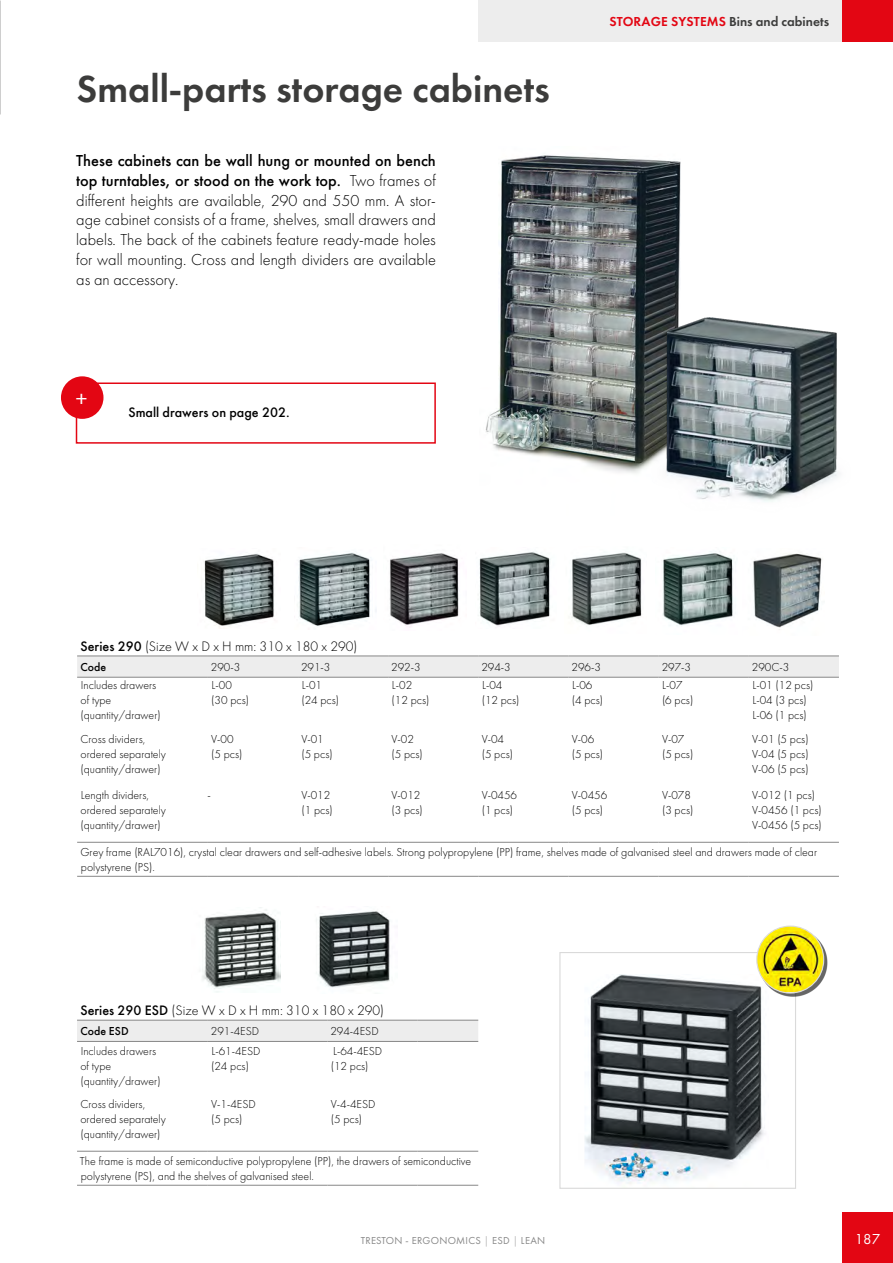
<style>
.page{position:relative;width:893px;height:1263px;background:#fff}
.page>*{position:absolute;margin:0;border:0;box-sizing:border-box;transform-origin:0 0}
.t1{font:39px "Futura Demi";color:#3c3c3b}
.t2{font:italic 700 21px "Minion Pro";color:#fff}
.t3{font:300 16.5px/19.8px "Futura";color:#000;text-align:justify}
.t4{font:15px "Futura";color:#fff}
.t5{font:300 14.25px "Futura";color:#000}
.t6{font:500 14.25px "Futura";color:#000}
.t7{font:13.5px "Futura Demi";color:#3c3c3b}
.t8{font:300 12px/15px "Futura";color:#000}
.t9{font:500 12px "Futura";color:#000}
.t10{font:10.5px "Futura";letter-spacing:.025em;color:#878787}
.s1{font-weight:500}
.s2{color:#e30613}
.s3{font-weight:300}
</style>
<div class="page">
<img style="left:485px;top:155px;width:196px;height:318px">
<img style="left:650px;top:317px;width:189px;height:185px">
<img style="left:204px;top:553px;width:71px;height:76px">
<img style="left:298px;top:552px;width:78px;height:74px">
<img style="left:389px;top:553px;width:70px;height:75px">
<img style="left:479px;top:552px;width:72px;height:75px">
<img style="left:570px;top:552px;width:72px;height:73px">
<img style="left:662px;top:551px;width:71px;height:75px">
<img style="left:753px;top:553px;width:69px;height:77px">
<img style="left:202px;top:907px;width:78px;height:85px">
<img style="left:316px;top:911px;width:74px;height:77px">
<img style="left:584px;top:974px;width:181px;height:210px">
<div style="left:559px;top:952px;width:237px;height:237px;border:1px solid #dadada"></div>
<div style="left:759px;top:928px;width:68px;height:69px;background:#000;opacity:.6"></div>
<img style="left:757px;top:927px;width:67px;height:65px">
<div style="left:756px;top:925px;width:68px;height:68px;border:1px solid #dadada;border-radius:50%"></div>
<div style="left:842px;top:1212px;width:51px;height:51px;background:#e30613"></div>
<div style="left:478px;top:0;width:415px;height:42px;background:#ededed"></div>
<div style="left:842px;top:0;width:51px;height:42px;background:#e30613"></div>
<svg style="left:77px;top:656px;width:762px;height:21px;background:#e9e9e9"></svg>
<hr style="left:77px;top:655px;width:131px;height:1px;background:#878787">
<hr style="left:208px;top:655px;width:90px;height:1px;background:#878787">
<hr style="left:298px;top:655px;width:90px;height:1px;background:#878787">
<hr style="left:388px;top:655px;width:90px;height:1px;background:#878787">
<hr style="left:478px;top:655px;width:90px;height:1px;background:#878787">
<hr style="left:568px;top:655px;width:91px;height:1px;background:#878787">
<hr style="left:659px;top:655px;width:90px;height:1px;background:#878787">
<hr style="left:749px;top:655px;width:90px;height:1px;background:#878787">
<hr style="left:77px;top:677px;width:131px;height:1px;background:#878787">
<hr style="left:208px;top:677px;width:90px;height:1px;background:#878787">
<hr style="left:298px;top:677px;width:90px;height:1px;background:#878787">
<hr style="left:388px;top:677px;width:90px;height:1px;background:#878787">
<hr style="left:478px;top:677px;width:90px;height:1px;background:#878787">
<hr style="left:568px;top:677px;width:91px;height:1px;background:#878787">
<hr style="left:659px;top:677px;width:90px;height:1px;background:#878787">
<hr style="left:749px;top:677px;width:90px;height:1px;background:#878787">
<hr style="left:77px;top:842px;width:131px;height:1px;background:#878787">
<hr style="left:208px;top:842px;width:90px;height:1px;background:#878787">
<hr style="left:298px;top:842px;width:90px;height:1px;background:#878787">
<hr style="left:388px;top:842px;width:90px;height:1px;background:#878787">
<hr style="left:478px;top:842px;width:90px;height:1px;background:#878787">
<hr style="left:568px;top:842px;width:91px;height:1px;background:#878787">
<hr style="left:659px;top:842px;width:90px;height:1px;background:#878787">
<hr style="left:749px;top:842px;width:90px;height:1px;background:#878787">
<hr style="left:77px;top:876px;width:131px;height:1px;background:#878787">
<hr style="left:208px;top:876px;width:90px;height:1px;background:#878787">
<hr style="left:298px;top:876px;width:90px;height:1px;background:#878787">
<hr style="left:388px;top:876px;width:90px;height:1px;background:#878787">
<hr style="left:478px;top:876px;width:90px;height:1px;background:#878787">
<hr style="left:568px;top:876px;width:91px;height:1px;background:#878787">
<hr style="left:659px;top:876px;width:90px;height:1px;background:#878787">
<hr style="left:749px;top:876px;width:90px;height:1px;background:#878787">
<div style="left:77px;top:1021px;width:401px;height:20px;background:#ededed"></div>
<hr style="left:77px;top:1020px;width:131px;height:1px;background:#878787">
<hr style="left:208px;top:1020px;width:119px;height:1px;background:#878787">
<hr style="left:327px;top:1020px;width:91px;height:1px;background:#878787">
<hr style="left:418px;top:1020px;width:60px;height:1px;background:#878787">
<hr style="left:77px;top:1041px;width:131px;height:1px;background:#878787">
<hr style="left:208px;top:1041px;width:119px;height:1px;background:#878787">
<hr style="left:327px;top:1041px;width:91px;height:1px;background:#878787">
<hr style="left:418px;top:1041px;width:60px;height:1px;background:#878787">
<hr style="left:77px;top:1151px;width:131px;height:1px;background:#878787">
<hr style="left:208px;top:1151px;width:119px;height:1px;background:#878787">
<hr style="left:327px;top:1151px;width:91px;height:1px;background:#878787">
<hr style="left:418px;top:1151px;width:60px;height:1px;background:#878787">
<hr style="left:77px;top:1185px;width:131px;height:1px;background:#878787">
<hr style="left:208px;top:1185px;width:119px;height:1px;background:#878787">
<hr style="left:327px;top:1185px;width:91px;height:1px;background:#878787">
<hr style="left:418px;top:1185px;width:60px;height:1px;background:#878787">
<div style="left:76px;top:382px;width:360px;height:62px;background:#fff;border:2px solid #e30613"></div>
<div style="left:61px;top:376px;width:42px;height:43px;background:#e30613;border-radius:50%"></div>
<h1 class="t1" style="left:77px;top:64px;width:475px">Small-parts storage cabinets</h1>
<p class="t3" style="left:76px;top:151px;width:361px"><span class="s1">These cabinets can be wall hung or mounted on bench top turntables, or stood on the work top.</span> Two frames of different heights are available, 290 and 550 mm. A stor&shy;age cabinet consists of a frame, shelves, small drawers and labels. The back of the cabinets feature ready-made holes for wall mounting. Cross and length dividers are available as an accessory.</p>
<h2 class="t2" style="left:75px;top:382px;width:14px">+</h2>
<p class="t6" style="left:128px;top:403px;width:163px">Small drawers on page 202.</p>
<p class="t7" style="left:610px;top:13px;width:221px"><span class="s2">STORAGE SYSTEMS</span> Bins and cabinets</p>
<p class="t5" style="left:81px;top:638px;width:279px"><span class="s1">Series 290</span> (Size W x D x H mm: 310 x 180 x 290)</p>
<p class="t9" style="left:81px;top:660px;width:27px">Code</p>
<p class="t8" style="left:211px;top:659px;width:31px">290-3</p>
<p class="t8" style="left:301px;top:659px;width:31px">291-3</p>
<p class="t8" style="left:391px;top:659px;width:31px">292-3</p>
<p class="t8" style="left:481px;top:659px;width:31px">294-3</p>
<p class="t8" style="left:571px;top:659px;width:31px">296-3</p>
<p class="t8" style="left:662px;top:659px;width:31px">297-3</p>
<p class="t8" style="left:752px;top:659px;width:39px">290C-3</p>
<p class="t8" style="left:81px;top:677px;width:82px">Includes drawers of type (quantity/drawer)</p>
<p class="t8" style="left:211px;top:677px;width:39px">L-00 (30 pcs)</p>
<p class="t8" style="left:301px;top:677px;width:39px">L-01 (24 pcs)</p>
<p class="t8" style="left:392px;top:677px;width:39px">L-02 (12 pcs)</p>
<p class="t8" style="left:482px;top:677px;width:39px">L-04 (12 pcs)</p>
<p class="t8" style="left:572px;top:677px;width:33px">L-06 (4 pcs)</p>
<p class="t8" style="left:662px;top:677px;width:33px">L-07 (6 pcs)</p>
<p class="t8" style="left:752px;top:677px;width:62px">L-01 (12 pcs)<br>L-04 (3 pcs)<br>L-06 (1 pcs)</p>
<p class="t8" style="left:80px;top:732px;width:87px">Cross dividers, ordered separately (quantity/drawer)</p>
<p class="t8" style="left:211px;top:732px;width:33px">V-00 (5 pcs)</p>
<p class="t8" style="left:301px;top:732px;width:33px">V-01 (5 pcs)</p>
<p class="t8" style="left:392px;top:732px;width:33px">V-02 (5 pcs)</p>
<p class="t8" style="left:482px;top:732px;width:33px">V-04 (5 pcs)</p>
<p class="t8" style="left:572px;top:732px;width:33px">V-06 (5 pcs)</p>
<p class="t8" style="left:662px;top:732px;width:33px">V-07 (5 pcs)</p>
<p class="t8" style="left:752px;top:732px;width:58px;text-align:justify">V-01 (5 pcs)<br>V-04 (5 pcs)<br>V-06 (5 pcs)</p>
<p class="t8" style="left:81px;top:787px;width:87px">Length dividers, ordered separately (quantity/drawer)</p>
<p class="t8" style="left:207px;top:787px;width:5px">-</p>
<p class="t8" style="left:301px;top:787px;width:33px">V-012 (1 pcs)</p>
<p class="t8" style="left:392px;top:787px;width:33px">V-012 (3 pcs)</p>
<p class="t8" style="left:482px;top:787px;width:37px">V-0456 (1 pcs)</p>
<p class="t8" style="left:572px;top:787px;width:37px">V-0456 (5 pcs)</p>
<p class="t8" style="left:662px;top:787px;width:33px">V-078 (3 pcs)</p>
<p class="t8" style="left:752px;top:787px;width:71px">V-012 (1 pcs)<br>V-0456 (1 pcs)<br>V-0456 (5 pcs)</p>
<p class="t8" style="left:80px;top:845px;width:738px;line-height:14.4px">Grey frame (RAL7016), crystal clear drawers and self-adhesive labels. Strong polypropylene (PP) frame, shelves made of galvanised steel and drawers made of clear polystyrene (PS).</p>
<p class="t5" style="left:80px;top:1002px;width:305px"><span class="s1">Series 290 ESD</span> (Size W x D x H mm: 310 x 180 x 290)</p>
<p class="t9" style="left:80px;top:1024px;width:50px">Code ESD</p>
<p class="t8" style="left:211px;top:1024px;width:50px">291-4ESD</p>
<p class="t8" style="left:330px;top:1024px;width:50px">294-4ESD</p>
<p class="t8" style="left:80px;top:1044px;width:82px">Includes drawers of type (quantity/drawer)</p>
<p class="t8" style="left:211px;top:1044px;width:51px">L-61-4ESD (24 pcs)</p>
<p class="t8" style="left:331px;top:1044px;width:53px">L-64-4ESD (12 pcs)</p>
<p class="t8" style="left:80px;top:1096px;width:87px">Cross dividers, ordered separately (quantity/drawer)</p>
<p class="t8" style="left:211px;top:1096px;width:46px">V-1-4ESD (5 pcs)</p>
<p class="t8" style="left:331px;top:1096px;width:46px">V-4-4ESD (5 pcs)</p>
<p class="t8" style="left:80px;top:1154px;width:393px;line-height:14.4px">The frame is made of semiconductive polypropylene (PP), the drawers of semiconductive polystyrene (PS), and the shelves of galvanised steel.</p>
<p class="t10" style="left:361px;top:1234px;width:186px">TRESTON - ERGONOMICS <span class="s3">|</span> ESD <span class="s3">|</span> LEAN</p>
<p class="t4" style="left:855px;top:1230px;width:27px">187</p>
</div>
